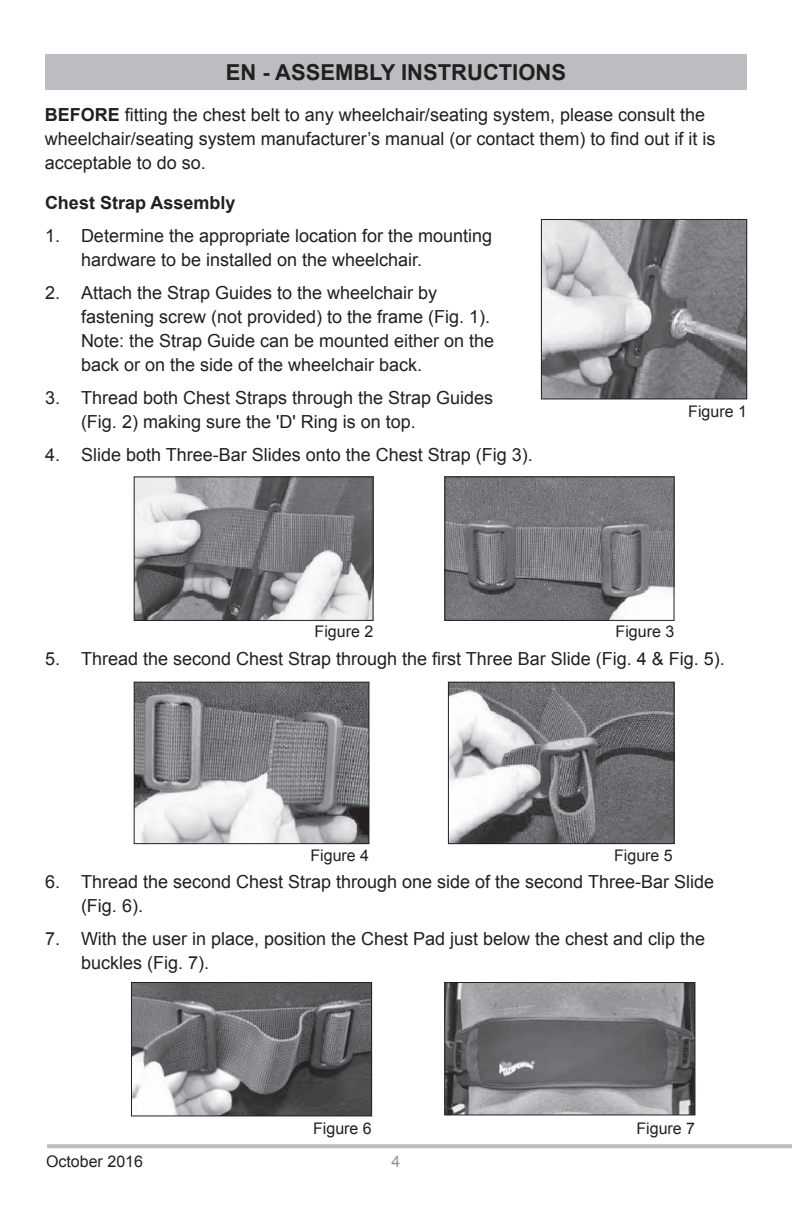
<style>
.page{position:relative;width:792px;height:1224px;background:#fff}
.page>*{position:absolute;margin:0;border:0;box-sizing:border-box;transform-origin:0 0}
.t1{font:700 22px "Arial";color:#231f20}
.t2{font:18px/24px "Arial";color:#231f20}
.t3{font:700 18px "Arial";color:#231f20}
.t4{font:16px "Arial";color:#231f20}
.t5{font:16px "Arial";color:#939598}
.s1{font-weight:700}
</style>
<div class="page">
<svg style="left:47px;top:1144px;width:745px;height:4px;background:#c0bfbf"></svg>
<div style="left:45px;top:54px;width:702px;height:36px;background:#bcbdc0"></div>
<img style="left:543px;top:221px;width:202px;height:176px">
<div style="left:541px;top:219px;width:206px;height:180px;border:1px solid #231f20"></div>
<img style="left:136px;top:479px;width:235px;height:140px">
<div style="left:134px;top:477px;width:239px;height:144px;border:1px solid #231f20"></div>
<img style="left:447px;top:479px;width:225px;height:140px">
<div style="left:445px;top:477px;width:229px;height:144px;border:1px solid #231f20"></div>
<img style="left:133px;top:984px;width:237px;height:130px">
<div style="left:131px;top:982px;width:241px;height:134px;border:1px solid #231f20"></div>
<img style="left:447px;top:984px;width:246px;height:129px">
<div style="left:445px;top:982px;width:250px;height:133px;border:1px solid #231f20"></div>
<img style="left:136px;top:684px;width:231px;height:158px">
<div style="left:134px;top:682px;width:235px;height:162px;border:1px solid #231f20"></div>
<img style="left:450px;top:684px;width:222px;height:158px">
<div style="left:448px;top:682px;width:226px;height:162px;border:1px solid #231f20"></div>
<p class="t1" style="left:226px;top:58px;width:342px">EN - ASSEMBLY INSTRUCTIONS</p>
<p class="t2" style="left:45px;top:103px;width:672px;text-indent:50px"><span class="s1">RE</span> fitting the chest belt to any wheelchair/seating system, please consult the wheelchair/seating system manufacturer’s manual (or contact them) to find out if it is acceptable to do so.</p>
<p class="t3" style="left:45px;top:191px;width:192px">Chest Strap Assembly</p>
<p class="t2" style="left:81px;top:224px;width:413px;text-indent:-36px">1. Determine the appropriate location for the mounting hardware to be installed on the wheelchair.</p>
<p class="t2" style="left:81px;top:281px;width:415px;text-indent:-36px">2. Attach the Strap Guides to the wheelchair by fastening screw (not provided) to the frame (Fig. 1).<br>Note: the Strap Guide can be mounted either on the back or on the side of the wheelchair back.</p>
<p class="t2" style="left:81px;top:386px;width:414px;text-indent:-36px">3. Thread both Chest Straps through the Strap Guides (Fig. 2) making sure the 'D' Ring is on top.</p>
<p class="t2" style="left:45px;top:443px;width:489px">4. Slide both Three-Bar Slides onto the Chest Strap (Fig 3).</p>
<p class="t3" style="left:45px;top:103px;width:26px">BEFO</p>
<p class="t4" style="left:688px;top:401px;width:60px">Figure 1</p>
<p class="t4" style="left:315px;top:621px;width:60px">Figure 2</p>
<p class="t4" style="left:616px;top:621px;width:60px">Figure 3</p>
<p class="t2" style="left:45px;top:647px;width:681px">5. Thread the second Chest Strap through the first Three Bar Slide (Fig. 4 &amp; Fig. 5).</p>
<p class="t4" style="left:311px;top:845px;width:60px">Figure 4</p>
<p class="t4" style="left:614px;top:845px;width:60px">Figure 5</p>
<p class="t2" style="left:81px;top:870px;width:635px;text-indent:-36px">6. Thread the second Chest Strap through one side of the second Three-Bar Slide (Fig. 6).</p>
<p class="t2" style="left:81px;top:927px;width:626px;text-indent:-36px">7. With the user in place, position the Chest Pad just below the chest and clip the buckles (Fig. 7).</p>
<p class="t4" style="left:313px;top:1118px;width:60px">Figure 6</p>
<p class="t4" style="left:637px;top:1118px;width:60px">Figure 7</p>
<p class="t4" style="left:46px;top:1151px;width:98px">October 2016</p>
<p class="t5" style="left:392px;top:1151px;width:10px">4</p>
</div>
